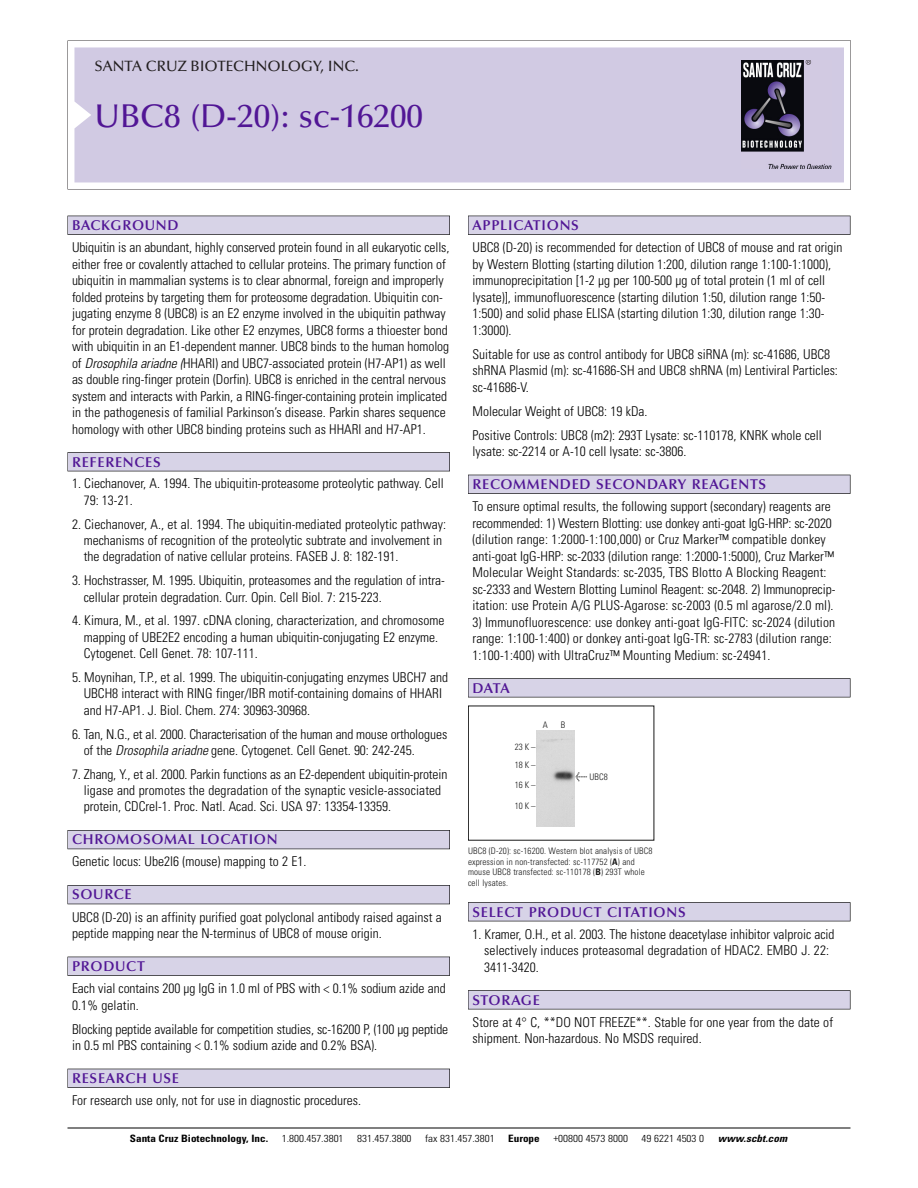
<style>
.page{position:relative;width:918px;height:1188px;background:#fff}
.page>*{position:absolute;margin:0;border:0;box-sizing:border-box;transform-origin:0 0}
.t1{font:500 33px "Optima";color:#511695}
.t2{font:500 15px "Optima";color:#231f20}
.t3{font:600 14.25px "Optima";letter-spacing:.05em;color:#511695}
.t4{font:300 condensed 13.5px/16.5px "Univers";color:#000}
.t5{font:300 condensed 10.2px "Univers";color:#000;scale:1.1 1}
.t6{font:700 condensed 10.2px "Univers";color:#000;scale:1.1 1}
.t7{font:italic 700 condensed 10.2px "Univers";letter-spacing:.005em;color:#000;scale:1.1 1}
.t8{font:9px/10.5px "Univers Condensed Light+OBOYHU";letter-spacing:.015em;color:#191919}
.s1{font-style:italic}
.s2{font-family:"Meta Plus Book Roman+RKIMJJ";font-size:10.5px}
.s3{font-family:"Univers Condensed Bold+VWCJNS"}
</style>
<div class="page">
<svg style="left:68px;top:40px;width:783px;height:149px"></svg>
<div style="left:74px;top:47px;width:770px;height:135px;background:#d1cae3"></div>
<img style="left:741px;top:60px;width:90px;height:108px">
<div style="left:68px;top:216px;width:382px;height:19px;background:#525155"></div>
<div style="left:68px;top:216px;width:381px;height:18px;background:#d7d3e7"></div>
<div style="left:68px;top:452px;width:382px;height:19px;background:#525155"></div>
<div style="left:68px;top:453px;width:381px;height:18px;background:#d7d3e7"></div>
<div style="left:68px;top:830px;width:382px;height:19px;background:#535259"></div>
<div style="left:68px;top:831px;width:381px;height:18px;background:#d7d3e7"></div>
<div style="left:68px;top:885px;width:382px;height:19px;background:#525158"></div>
<div style="left:68px;top:886px;width:381px;height:18px;background:#d7d3e7"></div>
<div style="left:68px;top:957px;width:382px;height:19px;background:#525155"></div>
<div style="left:68px;top:957px;width:381px;height:18px;background:#d7d3e7"></div>
<div style="left:68px;top:1069px;width:382px;height:19px;background:#515055"></div>
<div style="left:68px;top:1069px;width:381px;height:18px;background:#d7d3e7"></div>
<div style="left:468px;top:216px;width:382px;height:19px;background:#525155"></div>
<div style="left:468px;top:216px;width:382px;height:18px;background:#d7d3e7"></div>
<div style="left:468px;top:475px;width:382px;height:19px;background:#515055"></div>
<div style="left:468px;top:475px;width:382px;height:18px;background:#d7d3e7"></div>
<div style="left:468px;top:678px;width:382px;height:19px;background:#545357"></div>
<div style="left:468px;top:679px;width:382px;height:18px;background:#d7d3e7"></div>
<div style="left:468px;top:902px;width:382px;height:19px;background:#525155"></div>
<div style="left:468px;top:903px;width:382px;height:18px;background:#d7d3e7"></div>
<div style="left:468px;top:990px;width:382px;height:19px;background:#545357"></div>
<div style="left:468px;top:991px;width:382px;height:18px;background:#d7d3e7"></div>
<hr style="left:68px;top:1128px;width:782px;height:1px;background:#000">
<img style="left:537px;top:731px;width:38px;height:95px">
<p class="t2" style="left:94px;top:61px;width:266px">SANTA CRUZ BIOTECHNOLOGY, INC.</p>
<h1 class="t1" style="left:94px;top:103px;width:330px">UBC8 (D-20): sc-16200</h1>
<p class="t3" style="left:72px;top:219px;width:108px">BACKGROUND</p>
<p class="t4" style="left:72px;top:240px;width:379px">Ubiquitin is an abundant, highly conserved protein found in all eukaryotic cells, either free or covalently attached to cellular proteins. The primary function of ubiquitin in mammalian systems is to clear abnormal, foreign and improperly folded proteins by targeting them for proteosome degradation. Ubiquitin con&shy;jugating enzyme 8 (UBC8) is an E2 enzyme involved in the ubiquitin pathway for protein degradation. Like other E2 enzymes, UBC8 forms a thioester bond with ubiquitin in an E1-dependent manner. UBC8 binds to the human homolog of <span class="s1">Drosophila ariadne (</span>HHARI) and UBC7-associated protein (H7-AP1) as well as double ring-finger protein (Dorfin). UBC8 is enriched in the central nervous system and interacts with Parkin, a RING-finger-containing protein implicated in the pathogenesis of familial Parkinson’s disease. Parkin shares sequence homology with other UBC8 binding proteins such as HHARI and H7-AP1.</p>
<p class="t3" style="left:72px;top:456px;width:90px">REFERENCES</p>
<p class="t4" style="left:84px;top:477px;width:362px;text-indent:-12px">1. Ciechanover, A. 1994. The ubiquitin-proteasome proteolytic pathway. Cell<br>79: 13-21.</p>
<p class="t4" style="left:84px;top:517px;width:364px;text-indent:-12px">2. Ciechanover, A., et al. 1994. The ubiquitin-mediated proteolytic pathway: mechanisms of recognition of the proteolytic subtrate and involvement in the degradation of native cellular proteins. FASEB J. 8: 182-191.</p>
<p class="t4" style="left:84px;top:573px;width:363px;text-indent:-12px">3. Hochstrasser, M. 1995. Ubiquitin, proteasomes and the regulation of intra&shy;cellular protein degradation. Curr. Opin. Cell Biol. 7: 215-223.</p>
<p class="t4" style="left:84px;top:614px;width:362px;text-indent:-12px">4. Kimura, M., et al. 1997. cDNA cloning, characterization, and chromosome mapping of UBE2E2 encoding a human ubiquitin-conjugating E2 enzyme.<br>Cytogenet. Cell Genet. 78: 107-111.</p>
<p class="t4" style="left:84px;top:670px;width:366px;text-indent:-12px">5. Moynihan, T.P., et al. 1999. The ubiquitin-conjugating enzymes UBCH7 and<br>UBCH8 interact with RING finger/IBR motif-containing domains of HHARI and H7-AP1. J. Biol. Chem. 274: 30963-30968.</p>
<p class="t4" style="left:84px;top:727px;width:365px;text-indent:-12px">6. Tan, N.G., et al. 2000. Characterisation of the human and mouse orthologues of the <span class="s1">Drosophila ariadne</span> gene. Cytogenet. Cell Genet. 90: 242-245.</p>
<p class="t4" style="left:84px;top:767px;width:365px;text-indent:-12px">7. Zhang, Y., et al. 2000. Parkin functions as an E2-dependent ubiquitin-protein ligase and promotes the degradation of the synaptic vesicle-associated protein, CDCrel-1. Proc. Natl. Acad. Sci. USA 97: 13354-13359.</p>
<p class="t3" style="left:72px;top:834px;width:207px">CHROMOSOMAL LOCATION</p>
<p class="t4" style="left:72px;top:855px;width:236px">Genetic locus: Ube2l6 (mouse) mapping to 2 E1.</p>
<p class="t3" style="left:72px;top:889px;width:61px">SOURCE</p>
<p class="t4" style="left:72px;top:910px;width:371px">UBC8 (D-20) is an affinity purified goat polyclonal antibody raised against a peptide mapping near the N-terminus of UBC8 of mouse origin.</p>
<p class="t3" style="left:72px;top:960px;width:74px">PRODUCT</p>
<p class="t4" style="left:72px;top:981px;width:375px">Each vial contains 200 µg IgG in 1.0 ml of PBS with &lt; 0.1% sodium azide and<br>0.1% gelatin.</p>
<p class="t4" style="left:72px;top:1022px;width:378px">Blocking peptide available for competition studies, sc-16200 P, (100 µg peptide in 0.5 ml PBS containing &lt; 0.1% sodium azide and 0.2% BSA).</p>
<p class="t3" style="left:72px;top:1073px;width:109px">RESEARCH USE</p>
<p class="t4" style="left:72px;top:1093px;width:290px">For research use only, not for use in diagnostic procedures.</p>
<p class="t3" style="left:473px;top:219px;width:108px">APPLICATIONS</p>
<p class="t4" style="left:473px;top:240px;width:372px">UBC8 (D-20) is recommended for detection of UBC8 of mouse and rat origin by Western Blotting (starting dilution 1:200, dilution range 1:100-1:1000), immunoprecipitation [1-2 µg per 100-500 µg of total protein (1 ml of cell lysate)], immunofluorescence (starting dilution 1:50, dilution range 1:50- 1:500) and solid phase ELISA (starting dilution 1:30, dilution range 1:30- 1:3000).</p>
<p class="t4" style="left:473px;top:347px;width:367px">Suitable for use as control antibody for UBC8 siRNA (m): sc-41686, UBC8 shRNA Plasmid (m): sc-41686-SH and UBC8 shRNA (m) Lentiviral Particles: sc-41686-V.</p>
<p class="t4" style="left:473px;top:400px;width:351px;line-height:24px">Molecular Weight of UBC8: 19 kDa.<br>Positive Controls: UBC8 (m2): 293T Lysate: sc-110178, KNRK whole cell</p>
<p class="t4" style="left:473px;top:444px;width:215px">lysate: sc-2214 or A-10 cell lysate: sc-3806.</p>
<p class="t3" style="left:473px;top:479px;width:295px">RECOMMENDED SECONDARY REAGENTS</p>
<p class="t4" style="left:473px;top:499px;width:364px">To ensure optimal results, the following support (secondary) reagents are recommended: 1) Western Blotting: use donkey anti-goat IgG-HRP: sc-2020 (dilution range: 1:2000-1:100,000) or Cruz Marker™ compatible donkey anti-goat IgG-HRP: sc-2033 (dilution range: 1:2000-1:5000), Cruz Marker™ Molecular Weight Standards: sc-2035, TBS Blotto A Blocking Reagent: sc-2333 and Western Blotting Luminol Reagent: sc-2048. 2) Immunoprecip&shy;itation: use Protein A/G PLUS-Agarose: sc-2003 (0.5 ml agarose/2.0 ml).</p>
<p class="t4" style="left:473px;top:615px;width:364px">3) Immunofluorescence: use donkey anti-goat IgG-FITC: sc-2024 (dilution range: 1:100-1:400) or donkey anti-goat IgG-TR: sc-2783 (dilution range:<br>1:100-1:400) with UltraCruz™ Mounting Medium: sc-24941.</p>
<p class="t3" style="left:473px;top:682px;width:39px">DATA</p>
<p class="t8" style="left:543px;top:720px;width:7px">A</p>
<p class="t8" style="left:561px;top:720px;width:6px">B</p>
<p class="t8" style="left:515px;top:739px;width:22px;line-height:17.7px">23K–<br>18K–</p>
<p class="t8" style="left:515px;top:781px;width:22px">16K–</p>
<p class="t8" style="left:515px;top:802px;width:22px">10K–</p>
<p class="t8" style="left:576px;top:772px;width:34px"><span class="s2">&lt;</span> UBC8</p>
<p class="t8" style="left:468px;top:847px;width:186px">UBC8 (D-20): sc-16200. Western blot analysis of UBC8 expression in non-transfected: sc-117752 (<span class="s3">A</span>) and mouse UBC8 transfected: sc-110178 (<span class="s3">B</span>) 293T whole cell lysates.</p>
<p class="t3" style="left:473px;top:906px;width:215px">SELECT PRODUCT CITATIONS</p>
<p class="t4" style="left:484px;top:927px;width:352px;text-indent:-12px">1. Kramer, O.H., et al. 2003. The histone deacetylase inhibitor valproic acid selectively induces proteasomal degradation of HDAC2. EMBO J. 22:<br>3411-3420.</p>
<p class="t3" style="left:473px;top:994px;width:69px">STORAGE</p>
<p class="t4" style="left:473px;top:1015px;width:362px">Store at 4° C, **DO NOT FREEZE**. Stable for one year from the date of shipment. Non-hazardous. No MSDS required.</p>
<p class="t6" style="left:130px;top:1135px;width:127px">Santa Cruz Biotechnology, Inc.</p>
<p class="t5" style="left:282px;top:1135px;width:58px">1.800.457.3801</p>
<p class="t5" style="left:357px;top:1135px;width:51px">831.457.3800</p>
<p class="t5" style="left:425px;top:1135px;width:65px">fax 831.457.3801</p>
<p class="t6" style="left:508px;top:1135px;width:30px">Europe</p>
<p class="t5" style="left:553px;top:1135px;width:69px">+00800 4573 8000</p>
<p class="t5" style="left:642px;top:1135px;width:58px">49 6221 4503 0</p>
<p class="t7" style="left:718px;top:1135px;width:64px">www.scbt.com</p>
</div>
